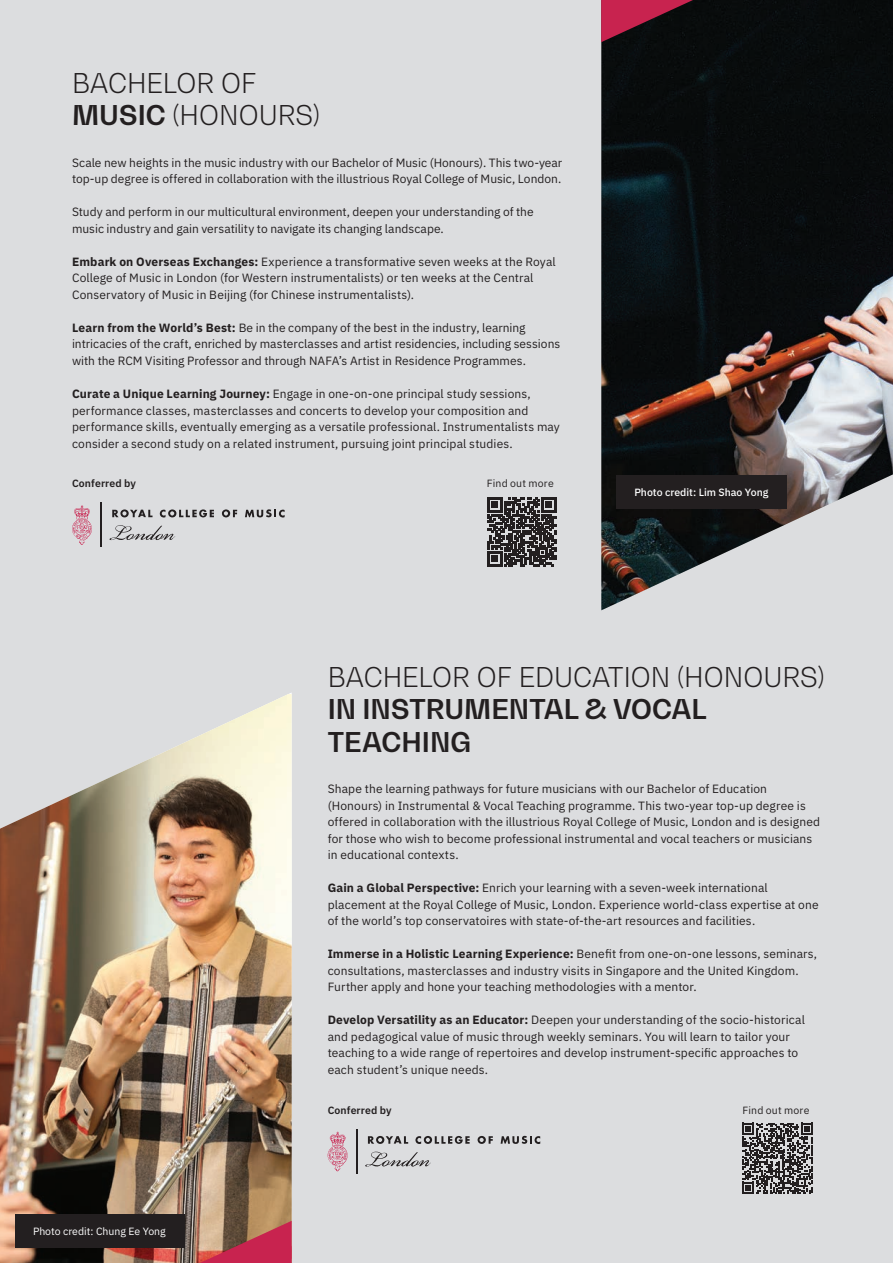
<style>
.page{position:relative;width:893px;height:1263px;background:#dcdddf}
.page>*{position:absolute;margin:0;border:0;box-sizing:border-box;transform-origin:0 0}
.t1{font:300 27px/32.4px "Bw Gradual";color:#231f20}
.t2{font:700 27px/32.4px "Bw Gradual";color:#231f20}
.t3{font:12px/16.5px "IBM Plex Sans";letter-spacing:.01em;color:#231f20}
.t4{font:500 10.5px "IBM Plex Sans";color:#fff}
.t5{font:10.5px "IBM Plex Sans";color:#fff}
.t6{font:600 10.5px "IBM Plex Sans";letter-spacing:.01em;color:#231f20}
.t7{font:10.5px "IBM Plex Sans";letter-spacing:.015em;color:#231f20}
.s1{font-weight:700}
</style>
<div class="page">
<img style="left:601px;top:0;width:292px;height:610px">
<img style="left:0;top:694px;width:292px;height:569px">
<div style="left:616px;top:476px;width:170px;height:33px;background:#231f20"></div>
<div style="left:15px;top:1214px;width:169px;height:34px;background:#231f20"></div>
<svg style="left:601px;top:0;width:92px;height:42px;background:#68172d"></svg>
<svg style="left:200px;top:1221px;width:92px;height:42px;background:#b9535a"></svg>
<svg style="left:742px;top:1123px;width:71px;height:71px"></svg>
<svg style="left:368px;top:1136px;width:40px;height:8px"></svg>
<svg style="left:415px;top:1136px;width:55px;height:8px"></svg>
<svg style="left:478px;top:1136px;width:15px;height:8px"></svg>
<svg style="left:501px;top:1136px;width:39px;height:8px"></svg>
<svg style="left:328px;top:1132px;width:20px;height:39px"></svg>
<hr style="left:356px;top:1129px;width:2px;height:44px;background:#231f20">
<svg style="left:365px;top:1152px;width:66px;height:14px"></svg>
<svg style="left:488px;top:498px;width:68px;height:68px"></svg>
<svg style="left:112px;top:509px;width:41px;height:8px"></svg>
<svg style="left:160px;top:509px;width:54px;height:8px"></svg>
<svg style="left:222px;top:509px;width:15px;height:8px"></svg>
<svg style="left:245px;top:509px;width:40px;height:8px"></svg>
<svg style="left:72px;top:505px;width:20px;height:40px"></svg>
<hr style="left:100px;top:503px;width:2px;height:44px;background:#231f20">
<svg style="left:109px;top:525px;width:66px;height:15px"></svg>
<h1 class="t1" style="left:72px;top:66px;width:249px">BACHELOR OF<br><span class="s1">MUSIC</span> (HONOURS)</h1>
<p class="t3" style="left:72px;top:153px;width:492px">Scale new heights in the music industry with our Bachelor of Music (Honours). This two-year top-up degree is offered in collaboration with the illustrious Royal College of Music, London.</p>
<p class="t3" style="left:72px;top:203px;width:463px">Study and perform in our multicultural environment, deepen your understanding of the music industry and gain versatility to navigate its changing landscape.</p>
<p class="t3" style="left:72px;top:252px;width:485px"><span class="s1">Embark on Overseas Exchanges:</span> Experience a transformative seven weeks at the Royal<br>College of Music in London (for Western instrumentalists) or ten weeks at the Central<br>Conservatory of Music in Beijing (for Chinese instrumentalists).</p>
<p class="t3" style="left:72px;top:318px;width:490px"><span class="s1">Learn from the World’s Best:</span> Be in the company of the best in the industry, learning intricacies of the craft, enriched by masterclasses and artist residencies, including sessions with the RCM Visiting Professor and through NAFA’s Artist in Residence Programmes.</p>
<p class="t3" style="left:72px;top:384px;width:489px"><span class="s1">Curate a Unique Learning Journey:</span> Engage in one-on-one principal study sessions, performance classes, masterclasses and concerts to develop your composition and performance skills, eventually emerging as a versatile professional. Instrumentalists may consider a second study on a related instrument, pursuing joint principal studies.</p>
<p class="t6" style="left:72px;top:475px;width:65px">Conferred by</p>
<p class="t7" style="left:487px;top:475px;width:68px">Find out more</p>
<p class="t4" style="left:634px;top:484px;width:136px">Photo credit: Lim Shao Yong</p>
<p class="t5" style="left:33px;top:1223px;width:134px">Photo credit: Chung Ee Yong</p>
<h1 class="t1" style="left:328px;top:660px;width:498px">BACHELOR OF EDUCATION (HONOURS)</h1>
<h1 class="t2" style="left:328px;top:692px;width:380px">IN INSTRUMENTAL &amp; VOCAL<br>TEACHING</h1>
<p class="t3" style="left:328px;top:780px;width:494px">Shape the learning pathways for future musicians with our Bachelor of Education (Honours) in Instrumental &amp; Vocal Teaching programme. This two-year top-up degree is offered in collaboration with the illustrious Royal College of Music, London and is designed for those who wish to become professional instrumental and vocal teachers or musicians in educational contexts.</p>
<p class="t3" style="left:328px;top:879px;width:492px"><span class="s1">Gain a Global Perspective:</span> Enrich your learning with a seven-week international placement at the Royal College of Music, London. Experience world-class expertise at one of the world’s top conservatoires with state-of-the-art resources and facilities.</p>
<p class="t3" style="left:328px;top:945px;width:491px"><span class="s1">Immerse in a Holistic Learning Experience:</span> Benefit from one-on-one lessons, seminars, consultations, masterclasses and industry visits in Singapore and the United Kingdom.<br>Further apply and hone your teaching methodologies with a mentor.</p>
<p class="t3" style="left:328px;top:1011px;width:479px"><span class="s1">Develop Versatility as an Educator:</span> Deepen your understanding of the socio-historical and pedagogical value of music through weekly seminars. You will learn to tailor your teaching to a wide range of repertoires and develop instrument-specific approaches to each student’s unique needs.</p>
<p class="t6" style="left:328px;top:1102px;width:65px">Conferred by</p>
<p class="t7" style="left:742px;top:1102px;width:68px">Find out more</p>
</div>
